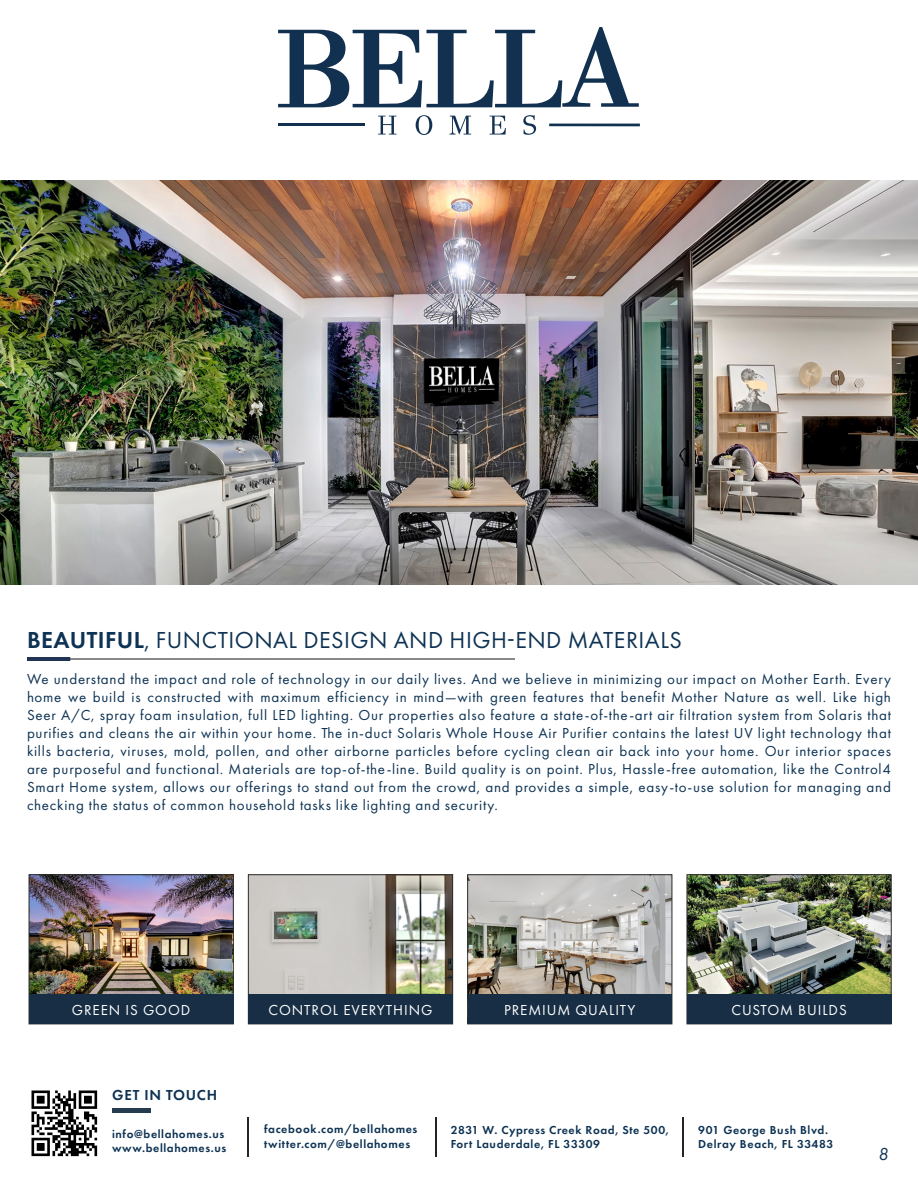
<style>
.page{position:relative;width:918px;height:1188px;background:#fff}
.page>*{position:absolute;margin:0;border:0;box-sizing:border-box;transform-origin:0 0}
.t1{font:24px "Futura PT";letter-spacing:.02em;color:#0d3253}
.t2{font:italic 18px "Futura PT";color:#0d3253}
.t3{font:15px/18px "Futura PT";letter-spacing:.05em;color:#0d3253;text-align:justify}
.t4{font:15px "Futura PT";letter-spacing:.06em;color:#fff}
.t5{font:600 15px "Futura PT";letter-spacing:.05em;color:#0d3253}
.t6{font:600 12px/14.4px "Futura PT";letter-spacing:.05em;color:#0d3253}
.s1{font-weight:600}
</style>
<div class="page">
<svg style="left:378px;top:116px;width:18px;height:19px"></svg>
<svg style="left:416px;top:115px;width:16px;height:20px"></svg>
<svg style="left:450px;top:116px;width:21px;height:19px"></svg>
<svg style="left:490px;top:116px;width:16px;height:19px"></svg>
<svg style="left:523px;top:115px;width:13px;height:20px"></svg>
<svg style="left:278px;top:27px;width:361px;height:80px"></svg>
<hr style="left:278px;top:124px;width:87px;height:2px;background:#123151">
<hr style="left:549px;top:124px;width:91px;height:2px;background:#123151">
<img style="left:112px;top:1109px;width:38px;height:3px">
<img style="left:248px;top:1117px;width:1px;height:39px">
<img style="left:435px;top:1117px;width:2px;height:39px">
<img style="left:31px;top:1090px;width:67px;height:67px">
<img style="left:683px;top:1117px;width:1px;height:39px">
<img style="left:686px;top:874px;width:206px;height:150px">
<img style="left:467px;top:874px;width:205px;height:150px">
<img style="left:248px;top:874px;width:205px;height:121px">
<img style="left:29px;top:874px;width:205px;height:121px">
<div style="left:29px;top:995px;width:205px;height:29px;background:#172e45"></div>
<div style="left:248px;top:995px;width:205px;height:29px;background:#172e45"></div>
<div style="left:468px;top:995px;width:204px;height:29px;background:#172e45"></div>
<div style="left:687px;top:995px;width:205px;height:29px;background:#172e45"></div>
<img style="left:0;top:180px;width:918px;height:405px">
<img style="left:27px;top:658px;width:488px;height:3px">
<h1 class="t1" style="left:27px;top:626px;width:656px"><span class="s1">BEAUTIFUL</span>, FUNCTIONAL DESIGN AND HIGH-END MATERIALS</h1>
<p class="t3" style="left:27px;top:670px;width:866px">We understand the impact and role of technology in our daily lives. And we believe in minimizing our impact on Mother Earth. Every home we build is constructed with maximum efficiency in mind—with green features that benefit Mother Nature as well. Like high Seer A/C, spray foam insulation, full LED lighting. Our properties also feature a state-of-the-art air filtration system from Solaris that purifies and cleans the air within your home. The in-duct Solaris Whole House Air Purifier contains the latest UV light technology that kills bacteria, viruses, mold, pollen, and other airborne particles before cycling clean air back into your home. Our interior spaces are purposeful and functional. Materials are top-of-the-line. Build quality is on point. Plus, Hassle-free automation, like the Control4<br>Smart Home system, allows our offerings to stand out from the crowd, and provides a simple, easy-to-use solution for managing and checking the status of common household tasks like lighting and security.</p>
<p class="t4" style="left:72px;top:1001px;width:120px">GREEN IS GOOD</p>
<p class="t4" style="left:269px;top:1001px;width:165px">CONTROL EVERYTHING</p>
<p class="t4" style="left:504px;top:1001px;width:133px">PREMIUM QUALITY</p>
<p class="t4" style="left:731px;top:1001px;width:117px">CUSTOM BUILDS</p>
<p class="t5" style="left:112px;top:1085px;width:106px">GET IN TOUCH</p>
<p class="t6" style="left:112px;top:1127px;width:116px">info@bellahomes.us www.bellahomes.us</p>
<p class="t6" style="left:264px;top:1122px;width:155px">facebook.com/bellahomes twitter.com/@bellahomes</p>
<p class="t6" style="left:451px;top:1123px;width:220px">2831 W. Cypress Creek Road, Ste 500,<br>Fort Lauderdale, FL 33309</p>
<p class="t6" style="left:698px;top:1123px;width:136px">901 George Bush Blvd.<br>Delray Beach, FL 33483</p>
<p class="t2" style="left:878px;top:1143px;width:12px">8</p>
</div>
